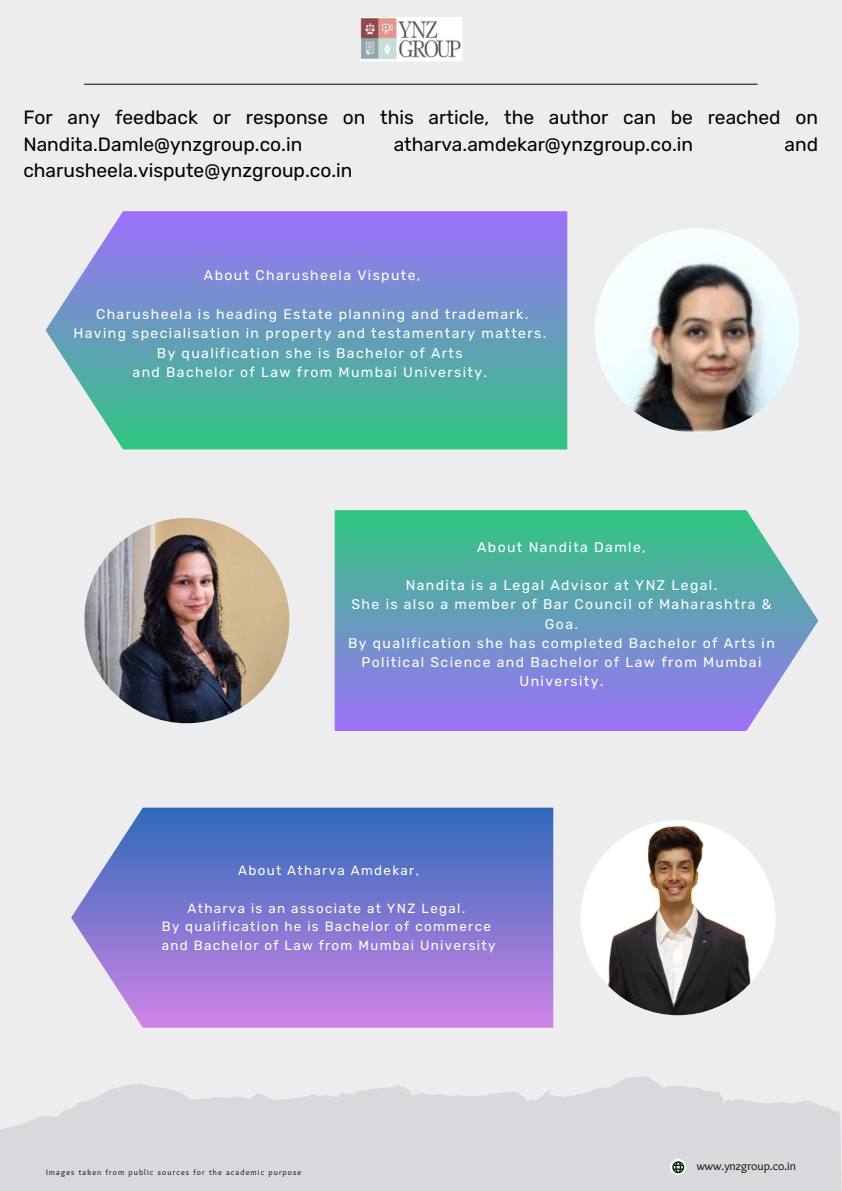
<style>
.page{position:relative;width:842px;height:1191px;background:#fff}
.page>*{position:absolute;margin:0;border:0;box-sizing:border-box;transform-origin:0 0}
.t1{font:19.2px/26.5px "Rubik";color:#000}
.t2{font:14px/19.3px "Rubik";letter-spacing:.1em;color:#fff;text-align:center}
.t3{font:13.4px "Rubik";letter-spacing:.1em;color:#fff}
.t4{font:12px "Sukar Regular";color:#000}
.t5{font:8px "Sukar Regular";letter-spacing:.14em;color:#000}
</style>
<div class="page">
<div style="left:0;top:0;width:842px;height:1190px;background:#ededed"></div>
<svg style="left:0;top:1077px;width:841px;height:113px;fill:#d7d9dc"></svg>
<hr style="left:84px;top:84px;width:673px;height:1px;background:#000">
<img style="left:360px;top:17px;width:102px;height:44px">
<svg style="left:670px;top:1158px;width:16px;height:16px"></svg>
<svg style="left:672px;top:1161px;width:12px;height:12px"></svg>
<svg style="left:71px;top:807px;width:482px;height:220px;background:#8680d1"></svg>
<img style="left:580px;top:820px;width:195px;height:195px;border-radius:50%">
<svg style="left:335px;top:510px;width:483px;height:221px;background:#70a1c0"></svg>
<img style="left:84px;top:518px;width:205px;height:205px;border-radius:50%">
<svg style="left:46px;top:211px;width:521px;height:238px;background:#70a1c0"></svg>
<img style="left:594px;top:228px;width:205px;height:204px;border-radius:50%">
<p class="t1" style="left:23px;top:104px;width:796px">For any feedback or response on this article, the author can be reached on<br>Nandita.Damle@ynzgroup.co.in</p>
<p class="t1" style="left:394px;top:131px;width:301px">atharva.amdekar@ynzgroup.co.in</p>
<p class="t1" style="left:784px;top:131px;width:35px">and</p>
<p class="t1" style="left:23px;top:157px;width:331px">charusheela.vispute@ynzgroup.co.in</p>
<p class="t2" style="left:204px;top:265px;width:218px">About Charusheela Vispute,</p>
<p class="t2" style="left:96px;top:304px;width:434px">Charusheela is heading Estate planning and trademark.</p>
<p class="t2" style="left:73px;top:324px;width:474px">Having specialisation in property and testamentary matters.</p>
<p class="t2" style="left:157px;top:343px;width:307px">By qualification she is Bachelor of Arts</p>
<p class="t2" style="left:133px;top:363px;width:356px">and Bachelor of Law from Mumbai University.</p>
<p class="t2" style="left:477px;top:537px;width:170px">About Nandita Damle,</p>
<p class="t2" style="left:406px;top:575px;width:313px">Nandita is a Legal Advisor at YNZ Legal.</p>
<p class="t2" style="left:352px;top:595px;width:421px">She is also a member of Bar Council of Maharashtra &amp;<br>Goa.</p>
<p class="t2" style="left:348px;top:633px;width:428px">By qualification she has completed Bachelor of Arts in<br>Political Science and Bachelor of Law from Mumbai<br>University.</p>
<p class="t3" style="left:238px;top:862px;width:182px">About Atharva Amdekar,</p>
<p class="t3" style="left:188px;top:900px;width:279px">Atharva is an associate at YNZ Legal.</p>
<p class="t3" style="left:162px;top:918px;width:331px">By qualification he is Bachelor of commerce</p>
<p class="t3" style="left:162px;top:937px;width:335px">and Bachelor of Law from Mumbai University</p>
<p class="t5" style="left:46px;top:1167px;width:257px">Images taken from public sources for the academic purpose</p>
<p class="t4" style="left:697px;top:1159px;width:101px">www.ynzgroup.co.in</p>
</div>
